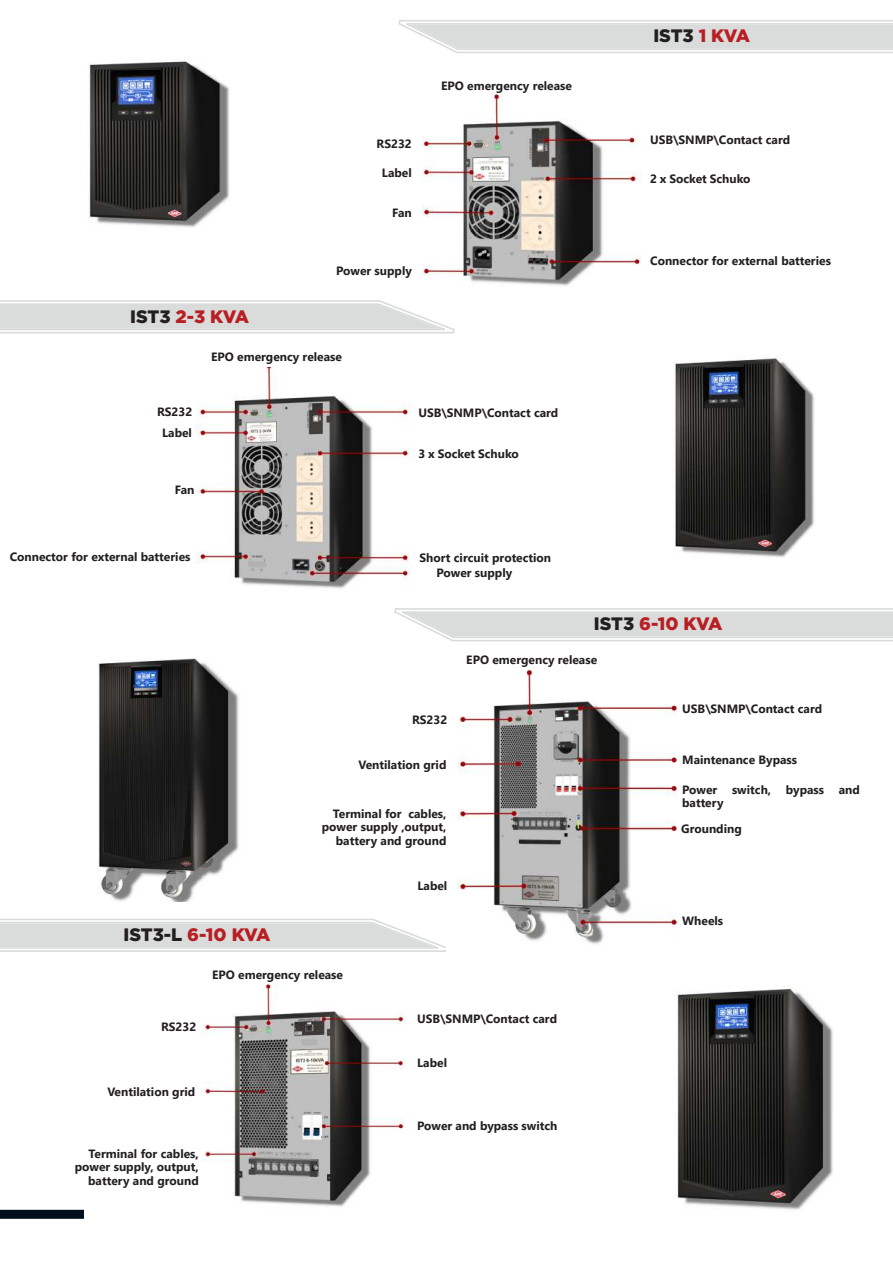
<style>
.page{position:relative;width:893px;height:1263px;background:#fff}
.page>*{position:absolute;margin:0;border:0;box-sizing:border-box;transform-origin:0 0}
.t1{font:900 18px "Gotham";letter-spacing:-.02em;color:#b81f23}
.t2{font:900 18px "Gotham";letter-spacing:-.02em;color:#231f20}
.t3{font:700 12px/13.5px "Segoe UI";color:#231f20;text-align:right}
.s1{color:#231f20}
.s2{color:#b81f23}
</style>
<div class="page">
<svg style="left:394px;top:608px;width:499px;height:34px"></svg>
<div style="left:0;top:1210px;width:84px;height:9px;background:#000e1e"></div>
<img style="left:198px;top:980px;width:207px;height:227px">
<svg style="left:0;top:918px;width:446px;height:34px"></svg>
<img style="left:675px;top:357px;width:139px;height:201px">
<img style="left:97px;top:658px;width:142px;height:244px">
<img style="left:457px;top:670px;width:221px;height:274px">
<svg style="left:0;top:300px;width:455px;height:34px"></svg>
<svg style="left:398px;top:20px;width:495px;height:33px"></svg>
<img style="left:89px;top:61px;width:141px;height:167px">
<img style="left:422px;top:91px;width:220px;height:195px">
<img style="left:677px;top:987px;width:156px;height:223px">
<img style="left:196px;top:367px;width:219px;height:222px">
<p class="t3" style="left:377px;top:136px;width:37px">RS232</p>
<p class="t3" style="left:382px;top:165px;width:31px">Label</p>
<p class="t3" style="left:392px;top:205px;width:21px">Fan</p>
<h1 class="t1" style="left:130px;top:306px;width:120px"><span class="s1">IST3</span> 2-3 KVA</h1>
<p class="t3" style="left:336px;top:263px;width:77px">Power supply</p>
<p class="t3" style="left:211px;top:349px;width:132px">EPO emergency release</p>
<p class="t3" style="left:441px;top:78px;width:132px">EPO emergency release</p>
<p class="t3" style="left:157px;top:404px;width:37px">RS232</p>
<p class="t3" style="left:162px;top:425px;width:31px">Label</p>
<p class="t3" style="left:175px;top:482px;width:21px">Fan</p>
<p class="t3" style="left:10px;top:548px;width:182px">Connector for external batteries</p>
<p class="t3" style="left:418px;top:405px;width:141px">USB\SNMP\Contact card</p>
<p class="t3" style="left:418px;top:446px;width:102px">3 x Socket Schuko</p>
<p class="t3" style="left:419px;top:550px;width:133px">Short circuit protection</p>
<p class="t3" style="left:437px;top:565px;width:77px">Power supply</p>
<h1 class="t2" style="left:653px;top:25px;width:98px">IST3 <span class="s2">1 KVA</span></h1>
<p class="t3" style="left:650px;top:132px;width:141px">USB\SNMP\Contact card</p>
<p class="t3" style="left:650px;top:171px;width:102px">2 x Socket Schuko</p>
<p class="t3" style="left:650px;top:253px;width:182px">Connector for external batteries</p>
<h1 class="t1" style="left:594px;top:613px;width:130px"><span class="s1">IST3</span> 6-10 KVA</h1>
<p class="t3" style="left:412px;top:712px;width:37px">RS232</p>
<p class="t3" style="left:358px;top:756px;width:89px">Ventilation grid</p>
<p class="t3" style="left:322px;top:806px;width:126px">Terminal for cables, power supply ,output, battery and ground</p>
<h1 class="t1" style="left:124px;top:924px;width:148px"><span class="s1">IST3-L</span> 6-10 KVA</h1>
<p class="t3" style="left:212px;top:967px;width:132px">EPO emergency release</p>
<p class="t3" style="left:417px;top:878px;width:31px">Label</p>
<p class="t3" style="left:466px;top:652px;width:132px">EPO emergency release</p>
<p class="t3" style="left:161px;top:1019px;width:37px">RS232</p>
<p class="t3" style="left:107px;top:1083px;width:89px">Ventilation grid</p>
<p class="t3" style="left:75px;top:1146px;width:125px">Terminal for cables, power supply, output, battery and ground</p>
<p class="t3" style="left:417px;top:1010px;width:141px">USB\SNMP\Contact card</p>
<p class="t3" style="left:417px;top:1055px;width:31px">Label</p>
<p class="t3" style="left:417px;top:1118px;width:142px">Power and bypass switch</p>
<p class="t3" style="left:682px;top:701px;width:141px">USB\SNMP\Contact card</p>
<p class="t3" style="left:682px;top:752px;width:116px">Maintenance Bypass</p>
<p class="t3" style="left:682px;top:782px;width:179px;text-align:left">Power switch, bypass and battery</p>
<p class="t3" style="left:681px;top:821px;width:62px">Grounding</p>
<p class="t3" style="left:682px;top:913px;width:42px">Wheels</p>
</div>
